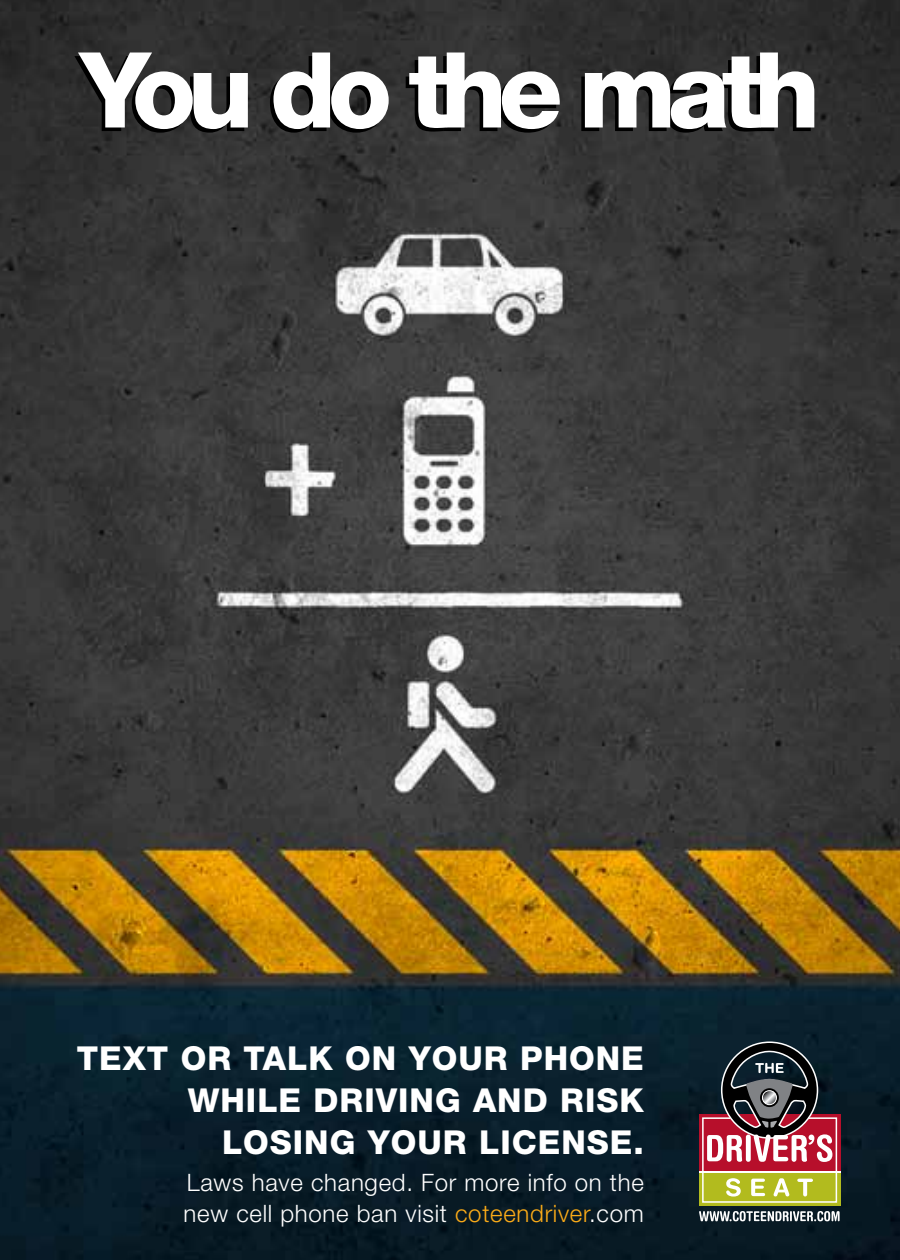
<style>
.page{position:relative;width:900px;height:1260px;background:#fff}
.page>*{position:absolute;margin:0;border:0;box-sizing:border-box;transform-origin:0 0}
.t1{font:800 105px "Helvetica Neue LT Std";letter-spacing:-.08em;color:#fff}
.t2{font:800 33px/42px "Helvetica Neue LT Std";letter-spacing:.03em;color:#fff;text-align:right}
.t3{font:300 24px/31px "Helvetica Neue LT Std";letter-spacing:.03em;color:#fff}
.s1{color:#fbab18}
</style>
<div class="page">
<img style="left:0;top:0;width:900px;height:1260px">
<div style="left:699px;top:1173px;width:142px;height:33px;background:#b2bb1e"></div>
<div style="left:699px;top:1114px;width:142px;height:57px;background:#b70f2b"></div>
<svg style="left:699px;top:1211px;width:141px;height:10px"></svg>
<svg style="left:701px;top:1041px;width:137px;height:162px"></svg>
<h1 class="t1" style="left:80px;top:28px;width:742px">You do the math</h1>
<h2 class="t2" style="left:77px;top:1037px;width:569px">TEXT OR TALK ON YOUR PHONE<br>WHILE DRIVING AND RISK<br>LOSING YOUR LICENSE.</h2>
<p class="t3" style="left:184px;top:1166px;width:462px">Laws have changed. For more info on the new cell phone ban visit <span class="s1">coteendriver</span>.com</p>
</div>
